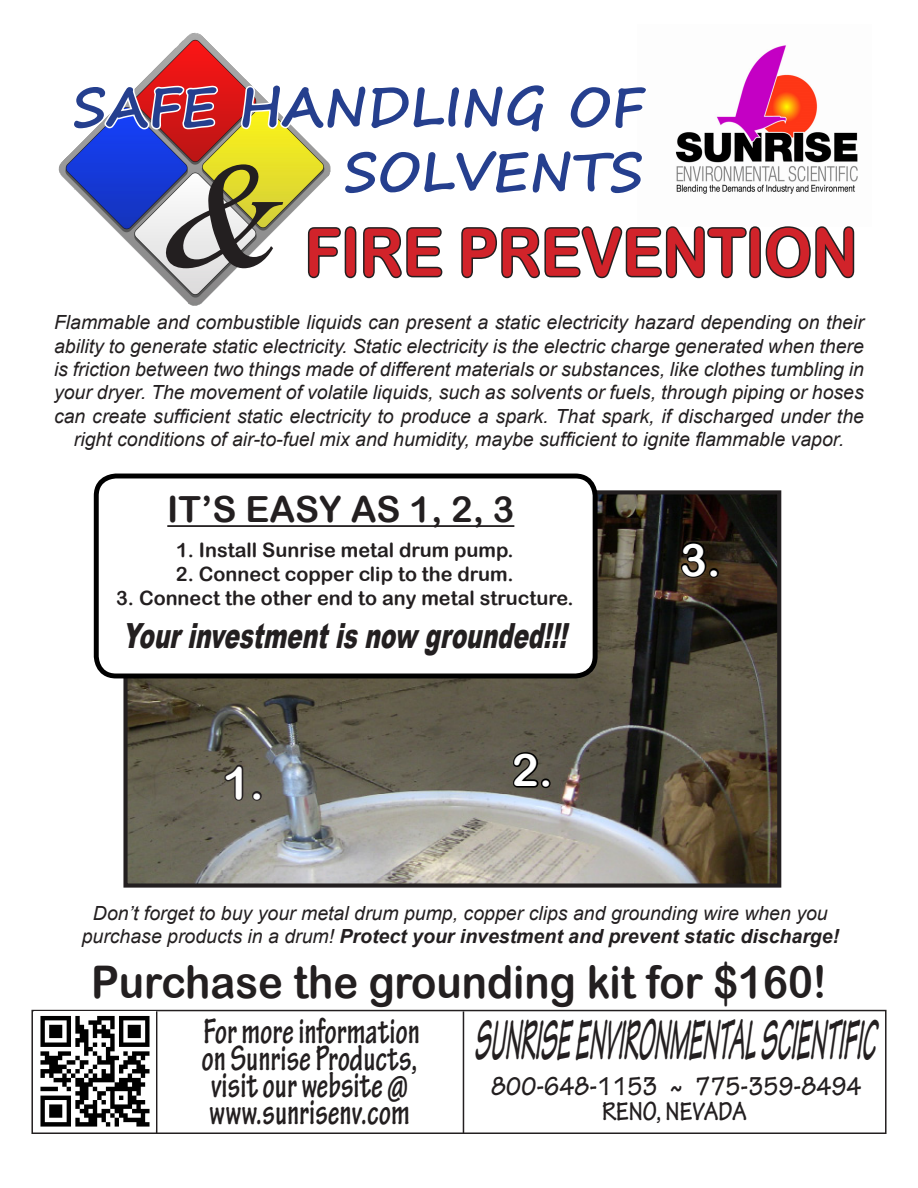
<style>
.page{position:relative;width:918px;height:1188px;background:#fff}
.page>*{position:absolute;margin:0;border:0;box-sizing:border-box;transform-origin:0 0}
.t1{font:italic 150px "Times New Roman";color:#231f20}
.t2{font:66px "Arial Rounded MT Bold";color:#d1232a;scale:.91 1}
.t3{font:700 expanded 60px "Tekton Pro";color:#231f20;scale:.32 1}
.t4{font:700 54px/64.8px "Segoe Print";color:#253f8e;text-align:right}
.t5{font:45px "Arial Rounded MT Bold";color:#231f20;scale:.93 1}
.t6{font:45px "Arial Rounded MT Bold";color:#fff}
.t7{font:700 condensed 38.1px "Tekton Pro";color:#231f20;scale:.84 1}
.t8{font:36px "Arial Rounded MT Bold";color:#231f20}
.t9{font:italic 900 34.65px "Arial";color:#231f20;scale:.67 1}
.t10{font:700 27.6px "Tekton Pro";color:#231f20;scale:.83 1}
.t11{font:19.8px "Arial Rounded MT Bold";color:#231f20}
.t12{font:italic 19.5px/23.4px "Arial";color:#231f20;text-align:center}
.t13{font:italic 700 19.5px "Arial";color:#231f20}
.s1{font-weight:400}
</style>
<div class="page">
<img style="left:58px;top:32px;width:250px;height:274px">
<div style="left:31px;top:1010px;width:856px;height:124px;border:2px solid #231f20"></div>
<hr style="left:156px;top:1011px;width:1px;height:123px;background:#231f20">
<img style="left:34px;top:1011px;width:121px;height:116px">
<img style="left:675px;top:45px;width:183px;height:149px">
<svg style="left:306px;top:224px;width:137px;height:57px"></svg>
<svg style="left:461px;top:226px;width:394px;height:53px"></svg>
<img style="left:121px;top:490px;width:661px;height:398px">
<div style="left:96px;top:476px;width:499px;height:200px;background:#fff;border-radius:20px"></div>
<div style="left:94px;top:474px;width:504px;height:204px;border:5px solid #000;border-radius:20px"></div>
<hr style="left:167px;top:525px;width:347px;height:2px;background:#231f20">
<svg style="left:367px;top:1009px;width:516px;height:125px"></svg>
<svg style="left:222px;top:762px;width:41px;height:41px;background:#5c574c"></svg>
<svg style="left:511px;top:750px;width:41px;height:41px;background:#423f37"></svg>
<svg style="left:678px;top:540px;width:43px;height:40px;background:#261c11"></svg>
<svg style="left:70px;top:57px;width:150px;height:75px"></svg>
<svg style="left:239px;top:65px;width:92px;height:132px"></svg>
<p class="t4" style="left:72px;top:72px;width:573px">SAFE HANDLING OF<br>SOLVENTS</p>
<p class="t1" style="left:155px;top:115px;width:182px">&amp;</p>
<p class="t2" style="left:305px;top:213px;width:609px">FIRE PREVENTION</p>
<p class="t12" style="left:54px;top:311px;width:812px">Flammable and combustible liquids can present a static electricity hazard depending on their ability to generate static electricity. Static electricity is the electric charge generated when there is friction between two things made of different materials or substances, like clothes tumbling in your dryer. The movement of volatile liquids, such as solvents or fuels, through piping or hoses can create sufficient static electricity to produce a spark. That spark, if discharged under the right conditions of air-to-fuel mix and humidity, maybe sufficient to ignite flammable vapor.</p>
<p class="t8" style="left:167px;top:488px;width:349px">IT’S EASY AS 1, 2, 3</p>
<p class="t11" style="left:176px;top:539px;width:339px">1. Install Sunrise metal drum pump.</p>
<p class="t11" style="left:176px;top:562px;width:339px">2. Connect copper clip to the drum.</p>
<p class="t11" style="left:116px;top:586px;width:459px">3. Connect the other end to any metal structure.</p>
<p class="t9" style="left:122px;top:610px;width:678px">Yourinvestmentisnow grounded!!!</p>
<p class="t6" style="left:223px;top:756px;width:42px">1.</p>
<p class="t6" style="left:512px;top:744px;width:42px">2.</p>
<p class="t6" style="left:680px;top:533px;width:42px">3.</p>
<p class="t12" style="left:93px;top:901px;width:736px">Don’t forget to buy your metal drum pump, copper clips and grounding wire when you</p>
<p class="t13" style="left:82px;top:923px;width:759px"><span class="s1">purchase products in a drum!</span> Protect your investment and prevent static discharge!</p>
<p class="t5" style="left:91px;top:955px;width:793px">Purchase the grounding kit for $160!</p>
<p class="t7" style="left:204px;top:1008px;width:259px">For more information</p>
<p class="t7" style="left:201px;top:1035px;width:259px">on Sunrise Products,</p>
<p class="t7" style="left:211px;top:1062px;width:236px">visit our website @</p>
<p class="t7" style="left:209px;top:1089px;width:240px">www.sunrisenv.com</p>
<p class="t3" style="left:474px;top:1004px;width:1288px">SUNRISEENVIRONMENTALSCIENTIFIC</p>
<p class="t10" style="left:491px;top:1070px;width:448px">800-648-1153 ~ 775-359-8494</p>
<p class="t10" style="left:602px;top:1095px;width:176px">RENO, NEVADA</p>
</div>
